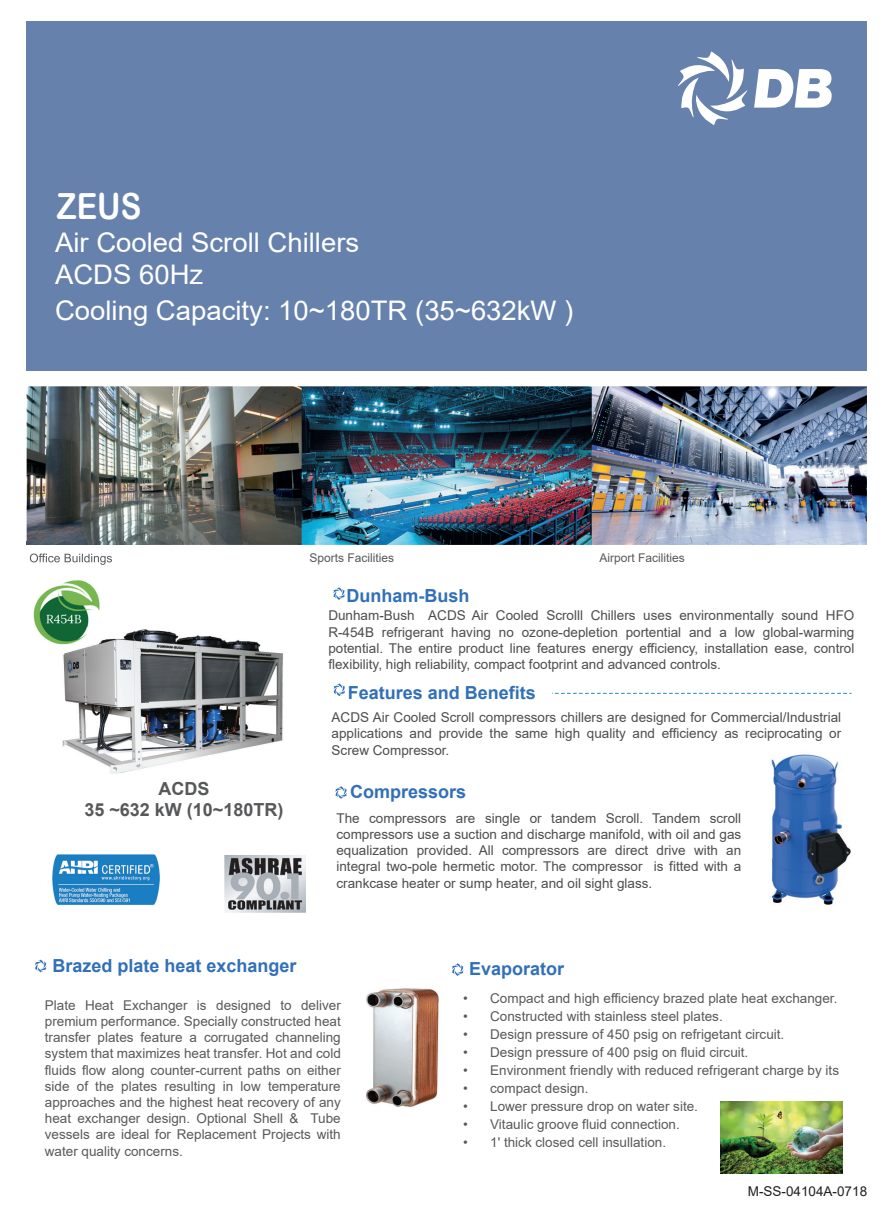
<style>
.page{position:relative;width:893px;height:1212px;background:#fff}
.page>*{position:absolute;margin:0;border:0;box-sizing:border-box;transform-origin:0 0}
.t1{font:36px "Arial Rounded MT Bold";color:#fff;scale:.86 1}
.t2{font:27px/32.4px "Arial";color:#fff}
.t3{font:700 18px "Arial";color:#3170b8}
.t4{font:700 18px/21.6px "Arial";color:#57585a;text-align:center}
.t5{font:13.5px/16.2px "Arial";color:#58595b;text-align:justify}
.t6{font:13.5px/16.2px "Arial";color:#4c4d4e;text-align:justify}
.t7{font:13.5px "Arial";color:#231f20}
.t8{font:12px "Arial";color:#57585a}
</style>
<div class="page">
<img style="left:770px;top:754px;width:81px;height:151px">
<img style="left:27px;top:386px;width:840px;height:159px">
<div style="left:26px;top:21px;width:841px;height:350px;background:#6682ac"></div>
<svg style="left:333px;top:683px;width:12px;height:13px"></svg>
<img style="left:225px;top:855px;width:81px;height:57px">
<img style="left:52px;top:854px;width:108px;height:51px">
<svg style="left:35px;top:959px;width:12px;height:13px"></svg>
<svg style="left:335px;top:786px;width:12px;height:13px"></svg>
<svg style="left:754px;top:69px;width:78px;height:39px"></svg>
<svg style="left:678px;top:51px;width:70px;height:74px"></svg>
<svg style="left:552px;top:693px;width:299px;height:1px"></svg>
<img style="left:62px;top:630px;width:221px;height:144px">
<img style="left:26px;top:541px;width:74px;height:103px">
<img style="left:27px;top:541px;width:122px;height:4px">
<img style="left:30px;top:553px;width:82px;height:12px">
<img style="left:57px;top:627px;width:92px;height:75px">
<img style="left:366px;top:988px;width:73px;height:119px">
<svg style="left:452px;top:963px;width:12px;height:13px"></svg>
<img style="left:721px;top:1101px;width:121px;height:72px">
<svg style="left:333px;top:587px;width:12px;height:13px"></svg>
<h1 class="t1" style="left:57px;top:185px;width:100px">ZEUS</h1>
<h2 class="t2" style="left:55px;top:226px;width:306px">Air Cooled Scroll Chillers<br>ACDS 60Hz</h2>
<h2 class="t2" style="left:55px;top:294px;width:520px">Cooling Capacity: 10~180TR (35~632kW )</h2>
<p class="t8" style="left:310px;top:550px;width:86px">Sports Facilities</p>
<p class="t8" style="left:600px;top:550px;width:87px">Airport Facilities</p>
<h3 class="t3" style="left:347px;top:583px;width:124px">Dunham-Bush</h3>
<h3 class="t4" style="left:84px;top:778px;width:201px">ACDS<br>35 ~632 kW (10~180TR)</h3>
<p class="t6" style="left:328px;top:607px;width:528px">Dunham-Bush ACDS Air Cooled Scrolll Chillers uses environmentally sound HFO R-454B refrigerant having no ozone-depletion portential and a low global-warming potential. The entire product line features energy efficiency, installation ease, control flexibility, high reliability, compact footprint and advanced controls.</p>
<h3 class="t3" style="left:348px;top:680px;width:190px">Features and Benefits</h3>
<p class="t6" style="left:332px;top:709px;width:511px">ACDS Air Cooled Scroll compressors chillers are designed for Commercial/Industrial applications and provide the same high quality and efficiency as reciprocating or Screw Compressor.</p>
<h3 class="t3" style="left:350px;top:779px;width:118px">Compressors</h3>
<p class="t6" style="left:336px;top:810px;width:406px">The compressors are single or tandem Scroll. Tandem scroll compressors use a suction and discharge manifold, with oil and gas equalization provided. All compressors are direct drive with an integral two-pole hermetic motor. The compressor is fitted with a crankcase heater or sump heater, and oil sight glass.</p>
<h3 class="t3" style="left:52px;top:953px;width:246px">Brazed plate heat exchanger</h3>
<p class="t5" style="left:45px;top:997px;width:297px">Plate Heat Exchanger is designed to deliver premium performance. Specially constructed heat transfer plates feature a corrugated channeling system that maximizes heat transfer. Hot and cold fluids flow along counter-current paths on either side of the plates resulting in low temperature approaches and the highest heat recovery of any heat exchanger design. Optional Shell &amp; Tube vessels are ideal for Replacement Projects with water quality concerns.</p>
<h3 class="t3" style="left:469px;top:956px;width:97px">Evaporator</h3>
<p class="t5" style="left:463px;top:990px;width:376px">• Compact and high efficiency brazed plate heat exchanger.</p>
<p class="t5" style="left:463px;top:1008px;width:261px">• Constructed with stainless steel plates.</p>
<p class="t5" style="left:463px;top:1026px;width:323px">• Design pressure of 450 psig on refrigetant circuit.</p>
<p class="t5" style="left:463px;top:1044px;width:287px">• Design pressure of 400 psig on fluid circuit.</p>
<p class="t5" style="left:463px;top:1062px;width:377px">• Environment friendly with reduced refrigerant charge by its</p>
<p class="t5" style="left:463px;top:1080px;width:127px">• compact design.</p>
<p class="t5" style="left:463px;top:1098px;width:236px">• Lower pressure drop on water site.</p>
<p class="t5" style="left:463px;top:1116px;width:218px">• Vitaulic groove fluid connection.</p>
<p class="t5" style="left:463px;top:1134px;width:204px">• 1' thick closed cell insullation.</p>
<p class="t7" style="left:748px;top:1182px;width:121px">M-SS-04104A-0718</p>
</div>
